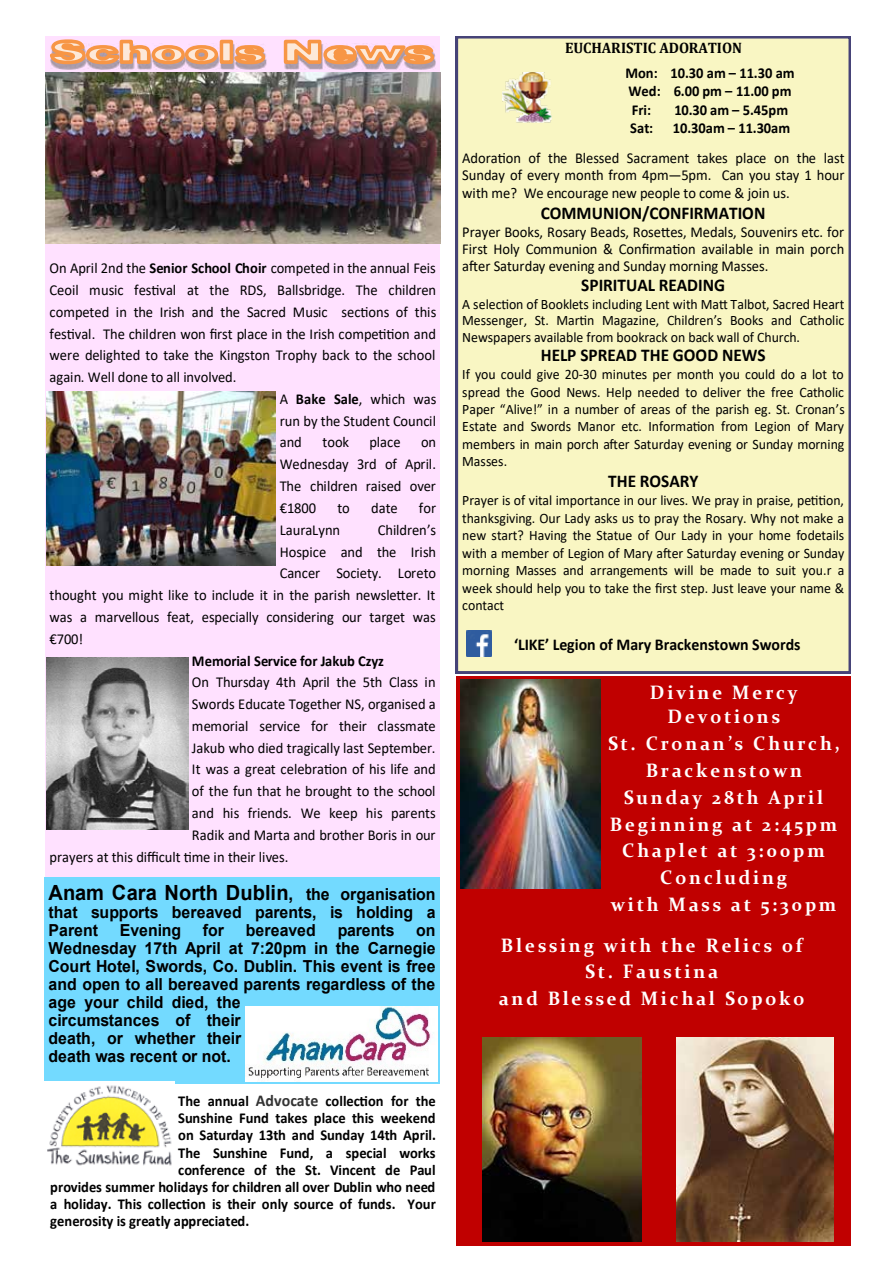
<style>
.page{position:relative;width:893px;height:1263px;background:#fff}
.page>*{position:absolute;margin:0;border:0;box-sizing:border-box;transform-origin:0 0}
.t1{font:700 20.85px "Arial";color:#000;scale:.96 1}
.t2{font:700 19.5px/26.7px "Constantia";letter-spacing:.145em;color:#fff;text-align:center;scale:.96 1}
.t3{font:700 18px "Calibri";color:#000;scale:.96 1}
.t4{font:700 16.65px "Arial";letter-spacing:-.005em;color:#000;scale:.96 1}
.t5{font:700 16.5px/18px "Arial";color:#000;scale:.96 1}
.t6{font:700 16.5px "Calibri";letter-spacing:-.005em;color:#000;scale:.96 1}
.t7{font:15.15px/21.9px "Calibri";color:#000;text-align:justify;scale:.96 1}
.t8{font:700 15.15px/18.3px "Calibri";letter-spacing:-.005em;color:#000;scale:.96 1}
.t9{font:700 15.15px "Cambria";letter-spacing:-.005em;color:#000;scale:.96 1}
.t10{font:14.4px/17.4px "Calibri";color:#000;text-align:justify;scale:.96 1}
.s1{font-weight:700}
.s2{font-size:18px}
.s3{font-size:16.65px}
.s4{font-size:16.5px;color:#333}
</style>
<div class="page">
<div style="left:456px;top:36px;width:395px;height:637px;background:#f9f6c3"></div>
<img style="left:502px;top:72px;width:51px;height:50px">
<img style="left:466px;top:630px;width:26px;height:27px">
<div style="left:46px;top:36px;width:394px;height:841px;background:#ffe1ff"></div>
<img style="left:54px;top:64px;width:380px;height:5px">
<svg style="left:50px;top:39px;width:170px;height:28px"></svg>
<div style="left:220px;top:40px;width:13px;height:24px;background:#fde9d9;border:4px solid #f79646"></div>
<svg style="left:231px;top:43px;width:38px;height:24px"></svg>
<svg style="left:282px;top:39px;width:154px;height:28px"></svg>
<img style="left:46px;top:72px;width:394px;height:171px">
<img style="left:46px;top:391px;width:230px;height:174px">
<img style="left:46px;top:658px;width:142px;height:171px">
<div style="left:456px;top:676px;width:395px;height:569px;background:#c00000"></div>
<img style="left:460px;top:679px;width:140px;height:210px">
<img style="left:483px;top:1038px;width:158px;height:203px">
<img style="left:677px;top:1038px;width:156px;height:203px">
<div style="left:45px;top:877px;width:395px;height:207px;background:#73daff"></div>
<img style="left:246px;top:1006px;width:192px;height:75px">
<img style="left:45px;top:1081px;width:129px;height:85px">
<p class="t7" style="left:50px;top:257px;width:404px">On April 2nd the <span class="s1">Senior School Choir</span> competed in the annual Feis</p>
<p class="t7" style="left:50px;top:279px;width:404px">Ceoil music festival at the RDS, Ballsbridge. The children</p>
<p class="t7" style="left:50px;top:300px;width:404px">competed in the Irish and the Sacred Music sections of this</p>
<p class="t7" style="left:50px;top:322px;width:404px">festival. The children won first place in the Irish competition and</p>
<p class="t7" style="left:50px;top:344px;width:403px">were delighted to take the Kingston Trophy back to the school</p>
<p class="t7" style="left:50px;top:366px;width:196px">again. Well done to all involved.</p>
<p class="t7" style="left:280px;top:387px;width:165px">A <span class="s1">Bake Sale</span>, which was</p>
<p class="t7" style="left:280px;top:409px;width:164px">run by the Student Council</p>
<p class="t7" style="left:280px;top:431px;width:25px">and</p>
<p class="t7" style="left:323px;top:431px;width:29px">took</p>
<p class="t7" style="left:370px;top:431px;width:34px">place</p>
<p class="t7" style="left:280px;top:431px;width:164px;text-indent:141px">on Wednesday 3rd of April.<br>The children raised over €1800</p>
<p class="t7" style="left:337px;top:497px;width:15px">to</p>
<p class="t7" style="left:371px;top:497px;width:29px">date</p>
<p class="t7" style="left:419px;top:497px;width:19px">for</p>
<p class="t7" style="left:280px;top:518px;width:64px">LauraLynn</p>
<p class="t7" style="left:378px;top:518px;width:62px">Children’s</p>
<p class="t7" style="left:280px;top:540px;width:164px">Hospice and the Irish</p>
<p class="t7" style="left:280px;top:562px;width:164px">Cancer Society. Loreto</p>
<p class="t7" style="left:50px;top:584px;width:403px">thought you might like to include it in the parish newsletter. It</p>
<p class="t7" style="left:50px;top:606px;width:404px">was a marvellous feat, especially considering our target was</p>
<p class="t7" style="left:50px;top:627px;width:37px">€700!</p>
<p class="t8" style="left:192px;top:651px;width:201px">Memorial Service for Jakub Czyz</p>
<p class="t7" style="left:192px;top:671px;width:255px">On Thursday 4th April the 5th Class in</p>
<p class="t7" style="left:192px;top:693px;width:255px">Swords Educate Together NS, organised a</p>
<p class="t7" style="left:192px;top:714px;width:255px">memorial service for their classmate</p>
<p class="t7" style="left:192px;top:736px;width:255px">Jakub who died tragically last September.</p>
<p class="t7" style="left:192px;top:758px;width:255px">It was a great celebration of his life and</p>
<p class="t7" style="left:192px;top:780px;width:255px">of the fun that he brought to the school</p>
<p class="t7" style="left:192px;top:802px;width:256px">and his friends. We keep his parents</p>
<p class="t7" style="left:192px;top:823px;width:255px">Radik and Marta and brother Boris in our</p>
<p class="t7" style="left:50px;top:845px;width:250px">prayers at this difficult time in their lives.</p>
<h1 class="t1" style="left:49px;top:878px;width:405px">Anam Cara North Dublin<span class="s2">,</span> <span class="s3">the organisation</span></h1>
<p class="t5" style="left:49px;top:904px;width:405px">that supports bereaved parents, is holding a<br>Parent</p>
<p class="t5" style="left:120px;top:922px;width:66px">Evening</p>
<p class="t5" style="left:203px;top:922px;width:23px">for</p>
<p class="t5" style="left:246px;top:922px;width:75px">bereaved</p>
<p class="t5" style="left:338px;top:922px;width:61px">parents</p>
<p class="t5" style="left:49px;top:922px;width:405px;text-align:justify;text-indent:368px">on Wednesday 17th April at 7:20pm in the Carnegie Court Hotel, Swords, Co. Dublin. This event is free and open to all bereaved parents regardless of the age your child died, the</p>
<p class="t4" style="left:49px;top:1009px;width:202px">circumstances of their</p>
<p class="t5" style="left:49px;top:1030px;width:202px">death, or whether their death was recent or not.</p>
<p class="t8" style="left:178px;top:1091px;width:270px">The annual <span class="s4">Advocate</span> collection for the</p>
<p class="t8" style="left:178px;top:1108px;width:270px">Sunshine Fund takes place this weekend</p>
<p class="t8" style="left:178px;top:1126px;width:270px">on Saturday 13th and Sunday 14th April.</p>
<p class="t8" style="left:178px;top:1143px;width:270px">The Sunshine Fund, a special works</p>
<p class="t8" style="left:178px;top:1160px;width:270px">conference of the St. Vincent de Paul</p>
<p class="t8" style="left:50px;top:1178px;width:403px">provides summer holidays for children all over Dublin who need</p>
<p class="t8" style="left:50px;top:1194px;width:403px">a holiday. This collection is their only source of funds. Your</p>
<p class="t8" style="left:50px;top:1212px;width:209px">generosity is greatly appreciated.</p>
<p class="t9" style="left:565px;top:38px;width:186px">EUCHARISTIC ADORATION</p>
<p class="t8" style="left:625px;top:64px;width:178px">Mon: 10.30 am – 11.30 am<br>Wed: 6.00 pm – 11.00 pm<br>Fri:</p>
<p class="t8" style="left:674px;top:100px;width:120px">10.30 am – 5.45pm</p>
<p class="t8" style="left:630px;top:119px;width:25px">Sat:</p>
<p class="t8" style="left:673px;top:119px;width:124px">10.30am – 11.30am</p>
<p class="t7" style="left:462px;top:149px;width:400px;line-height:17.2px">Adoration of the Blessed Sacrament takes place on the last Sunday of every month from 4pm—5pm. Can you stay 1 hour with me? We encourage new people to come &amp; join us.</p>
<p class="t3" style="left:541px;top:200px;width:236px">COMMUNION/CONFIRMATION</p>
<p class="t7" style="left:462px;top:223px;width:400px;line-height:17.1px">Prayer Books, Rosary Beads, Rosettes, Medals, Souvenirs etc. for First Holy Communion &amp; Confirmation available in main porch after Saturday evening and Sunday morning Masses.</p>
<p class="t3" style="left:581px;top:273px;width:151px">SPIRITUAL READING</p>
<p class="t10" style="left:462px;top:295px;width:399px;line-height:16.4px">A selection of Booklets including Lent with Matt Talbot, Sacred Heart Messenger, St. Martin Magazine, Children’s Books and Catholic Newspapers available from bookrack on back wall of Church.</p>
<p class="t3" style="left:541px;top:342px;width:236px">HELP SPREAD THE GOOD NEWS</p>
<p class="t10" style="left:462px;top:365px;width:400px">If you could give 20-30 minutes per month you could do a lot to spread the Good News. Help needed to deliver the free Catholic Paper “Alive!” in a number of areas of the parish eg. St. Cronan’s Estate and Swords Manor etc. Information from Legion of Mary members in main porch after Saturday evening or Sunday morning Masses.</p>
<p class="t3" style="left:608px;top:468px;width:96px">THE ROSARY</p>
<p class="t10" style="left:462px;top:491px;width:400px">Prayer is of vital importance in our lives. We pray in praise, petition, thanksgiving. Our Lady asks us to pray the Rosary. Why not make a new start? Having the Statue of Our Lady in your home fodetails with a member of Legion of Mary after Saturday evening or Sunday morning Masses and arrangements will be made to suit you.r a week should help you to take the first step. Just leave your name &amp; contact</p>
<p class="t6" style="left:514px;top:633px;width:300px">‘LIKE’ Legion of Mary Brackenstown Swords</p>
<p class="t2" style="left:650px;top:680px;width:155px;line-height:23.7px">Divine Mercy<br>Devotions</p>
<p class="t2" style="left:608px;top:729px;width:243px">St. Cronan’s Church,<br>Brackenstown<br>Sunday 28th April<br>Beginning at 2:45pm<br>Chaplet at 3:00pm<br>Concluding<br>with Mass at 5:30pm</p>
<p class="t2" style="left:499px;top:930px;width:320px">Blessing with the Relics of<br>St. Faustina<br>and Blessed Michal Sopoko</p>
</div>
